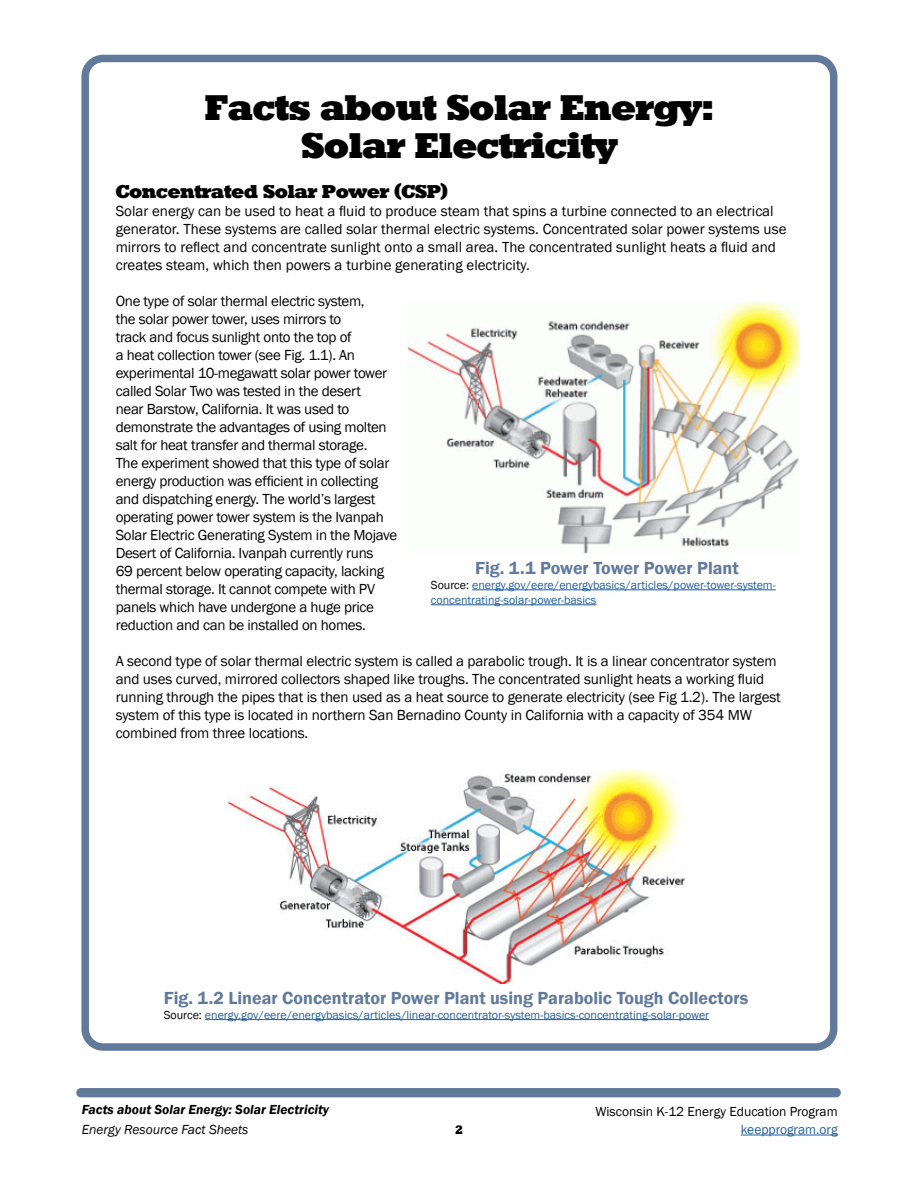
<style>
.page{position:relative;width:918px;height:1188px;background:#fff}
.page>*{position:absolute;margin:0;border:0;box-sizing:border-box;transform-origin:0 0}
.t1{font:34.5px/37.5px "Roland";color:#000;text-align:center}
.t2{font:600 18px "Franklin Gothic";color:#617a9c}
.t3{font:18px "Roland";color:#000}
.t4{font:15px/18px "Franklin Gothic";letter-spacing:-.02em;color:#000}
.t5{font:15px/18px "Franklin Gothic";color:#000}
.t6{font:italic 600 13.5px "Franklin Gothic";color:#000}
.t7{font:13.5px "Franklin Gothic";color:#000}
.t8{font:italic 13.5px "Franklin Gothic";color:#000}
.t9{font:13.5px "Franklin Gothic";color:#215e9e}
.t10{font:12px/15px "Franklin Gothic";color:#215e9e}
.t11{font:12px "Roland";color:#000}
.s1{color:#000}
</style>
<div class="page">
<div style="left:76px;top:1088px;width:765px;height:9px;background:#617a9c;border-radius:5px"></div>
<hr style="left:741px;top:1135px;width:97px;height:1px;background:#215e9e">
<div style="left:81px;top:55px;width:756px;height:996px;border:8px solid #617a9c;border-radius:18px"></div>
<hr style="left:472px;top:590px;width:304px;height:1px;background:#215e9e">
<hr style="left:431px;top:605px;width:165px;height:1px;background:#215e9e">
<img style="left:407px;top:302px;width:393px;height:252px">
<hr style="left:205px;top:1019px;width:504px;height:1px;background:#215e9e">
<img style="left:227px;top:770px;width:458px;height:214px">
<h1 class="t1" style="left:205px;top:90px;width:510px">Facts about Solar Energy:<br>Solar Electricity</h1>
<p class="t3" style="left:116px;top:181px;width:334px">Concentrated Solar Power (CSP)</p>
<p class="t5" style="left:116px;top:203px;width:672px">Solar energy can be used to heat a fluid to produce steam that spins a turbine connected to an electrical generator. These systems are called solar thermal electric systems. Concentrated solar power systems use mirrors to reflect and concentrate sunlight onto a small area. The concentrated sunlight heats a fluid and creates steam, which then powers a turbine generating electricity.</p>
<p class="t4" style="left:116px;top:293px;width:283px">One type of solar thermal electric system,<br>the solar power tower, uses mirrors to<br>track and focus sunlight onto the top of<br>a heat collection tower (see Fig. 1.1). An experimental 10-megawatt solar power tower called Solar Two was tested in the desert<br>near Barstow, California. It was used to demonstrate the advantages of using molten salt for heat transfer and thermal storage.<br>The experiment showed that this type of solar energy production was efficient in collecting and dispatching energy. The world’s largest operating power tower system is the Ivanpah Solar Electric Generating System in the Mojave Desert of California. Ivanpah currently runs<br>69 percent below operating capacity, lacking thermal storage. It cannot compete with PV panels which have undergone a huge price reduction and can be installed on homes.</p>
<p class="t4" style="left:116px;top:653px;width:667px">A second type of solar thermal electric system is called a parabolic trough. It is a linear concentrator system and uses curved, mirrored collectors shaped like troughs. The concentrated sunlight heats a working fluid running through the pipes that is then used as a heat source to generate electricity (see Fig 1.2). The largest system of this type is located in northern San Bernadino County in California with a capacity of 354 MW combined from three locations.</p>
<p class="t2" style="left:475px;top:557px;width:265px">Fig. 1.1 Power Tower Power Plant</p>
<p class="t10" style="left:431px;top:578px;width:346px"><span class="s1">Source:</span> energy.gov/eere/energybasics/articles/power-tower-system&shy;concentrating-solar-power-basics</p>
<p class="t2" style="left:164px;top:987px;width:586px">Fig. 1.2 Linear Concentrator Power Plant using Parabolic Tough Collectors</p>
<p class="t10" style="left:164px;top:1007px;width:547px"><span class="s1">Source:</span> energy.gov/eere/energybasics/articles/linear-concentrator-system-basics-concentrating-solar-power</p>
<p class="t6" style="left:82px;top:1101px;width:249px">Facts about Solar Energy: Solar Electricity</p>
<p class="t7" style="left:596px;top:1103px;width:244px">Wisconsin K-12 Energy Education Program</p>
<p class="t8" style="left:82px;top:1121px;width:168px">Energy Resource Fact Sheets</p>
<p class="t9" style="left:741px;top:1121px;width:98px">keepprogram.org</p>
<p class="t11" style="left:455px;top:1123px;width:9px">2</p>
</div>
